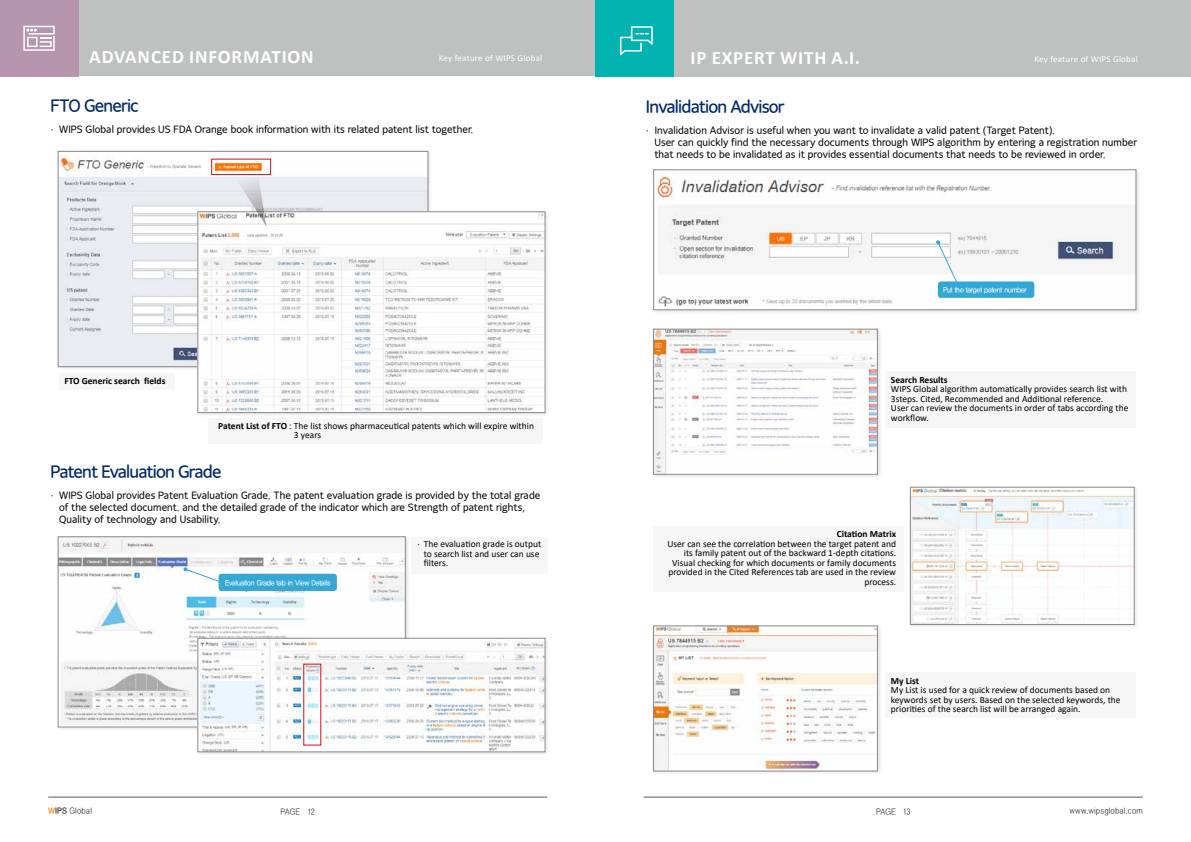
<style>
.page{position:relative;width:1191px;height:842px;background:#fff}
.page>*{position:absolute;margin:0;border:0;box-sizing:border-box;transform-origin:0 0}
.t1{font:700 19px "Calibri";letter-spacing:.045em;color:#fff}
.t2{font:17px "SD Gt Neoc Uni d Md";letter-spacing:-.05em;color:#002a69}
.t3{font:10px/12px "SD Gt Neoc Uni c Rg";color:#000}
.t4{font:9.5px/9.5px "Calibri";color:#000}
.t5{font:700 9.5px "Calibri";color:#000}
.t6{font:9px "Calibri";letter-spacing:.025em;color:#fff}
.t7{font:8px "YDVYGO520";letter-spacing:.01em;color:#1f1e1d}
.t8{font:7.5px "YDVYGO13";letter-spacing:-.025em;color:#fff;scale:.9 1}
.s1{font-size:9px}
.s2{font-family:"YDVYGO540";color:#f08300}
.s3{font-family:"YDVYGO540"}
</style>
<div class="page">
<hr style="left:643px;top:797px;width:499px;height:1px;background:#595757">
<hr style="left:48px;top:797px;width:499px;height:1px;background:#595757">
<div style="left:595px;top:0;width:596px;height:77px;background:#bfc0c0"></div>
<div style="left:652px;top:168px;width:488px;height:146px;background:#9fa0a0;opacity:.3"></div>
<img style="left:655px;top:172px;width:479px;height:136px">
<div style="left:653px;top:170px;width:483px;height:140px;border:1px solid #898989"></div>
<div style="left:652px;top:327px;width:230px;height:152px;background:#9fa0a0;opacity:.3"></div>
<img style="left:655px;top:331px;width:220px;height:141px">
<div style="left:653px;top:329px;width:224px;height:145px;border:1px solid #898989"></div>
<div style="left:908px;top:485px;width:230px;height:144px;background:#9fa0a0;opacity:.3"></div>
<img style="left:912px;top:489px;width:220px;height:134px">
<div style="left:910px;top:487px;width:224px;height:138px;border:1px solid #898989"></div>
<div style="left:652px;top:624px;width:230px;height:152px;background:#9fa0a0;opacity:.3"></div>
<img style="left:655px;top:628px;width:220px;height:141px">
<div style="left:885px;top:371px;width:251px;height:57px;background:#f6f6f6"></div>
<div style="left:885px;top:672px;width:251px;height:46px;background:#f6f6f6"></div>
<div style="left:653px;top:526px;width:250px;height:65px;background:#f6f6f6"></div>
<div style="left:938px;top:281px;width:96px;height:17px;background:#34a7d5;border-radius:3px"></div>
<svg style="left:936px;top:240px;width:25px;height:50px"></svg>
<div style="left:0;top:0;width:604px;height:76px;background:#bfc0c0"></div>
<div style="left:411px;top:537px;width:136px;height:36px;background:#f6f6f6"></div>
<img style="left:60px;top:153px;width:366px;height:212px">
<div style="left:56px;top:535px;width:354px;height:196px;background:#9fa0a0;opacity:.3"></div>
<img style="left:60px;top:539px;width:343px;height:186px">
<div style="left:196px;top:210px;width:353px;height:207px;background:#9fa0a0;opacity:.3"></div>
<img style="left:200px;top:214px;width:343px;height:197px">
<div style="left:198px;top:212px;width:347px;height:201px;border:1px solid #898989"></div>
<div style="left:196px;top:636px;width:353px;height:120px;background:#9fa0a0;opacity:.3"></div>
<img style="left:200px;top:640px;width:343px;height:110px">
<div style="left:198px;top:638px;width:347px;height:114px;border:1px solid #898989"></div>
<svg style="left:183px;top:567px;width:65px;height:26px"></svg>
<div style="left:59px;top:373px;width:115px;height:16px;background:#f6f6f6"></div>
<div style="left:208px;top:418px;width:335px;height:26px;background:#f6f6f6"></div>
<div style="left:211px;top:159px;width:60px;height:16px;border:1px solid #d0121b"></div>
<div style="left:219px;top:574px;width:118px;height:17px;background:#34a7d5;border-radius:3px"></div>
<svg style="left:232px;top:167px;width:34px;height:60px"></svg>
<div style="left:0;top:0;width:78px;height:76px;background:#b695ae"></div>
<svg style="left:23px;top:26px;width:32px;height:25px"></svg>
<div style="left:595px;top:0;width:78px;height:77px;background:#00b3b1"></div>
<svg style="left:620px;top:26px;width:33px;height:29px"></svg>
<h1 class="t1" style="left:89px;top:43px;width:226px">Advanced information</h1>
<p class="t6" style="left:439px;top:52px;width:105px">Key feature of WIPS Global</p>
<h2 class="t2" style="left:50px;top:97px;width:90px">FTO Generic</h2>
<p class="t3" style="left:50px;top:123px;width:424px">· WIPS Global provides US FDA Orange book information with its related patent list together.</p>
<p class="t5" style="left:64px;top:374px;width:103px">FTO Generic search fields</p>
<p class="t5" style="left:218px;top:419px;width:60px">Patent List of FTO</p>
<p class="t4" style="left:294px;top:421px;width:241px;text-indent:-5px">: The list shows pharmaceutical patents which will expire within<br>3 years</p>
<h2 class="t2" style="left:50px;top:463px;width:173px">Patent Evaluation Grade</h2>
<p class="t3" style="left:59px;top:489px;width:482px;text-indent:-9px">· WIPS Global provides Patent Evaluation Grade. The patent evaluation grade is provided by the total grade of the selected document. and the detailed grade of the indicator which are Strength of patent rights,<br>Quality of technology and Usability.</p>
<p class="t4" style="left:424px;top:539px;width:119px;text-indent:-6px"><span class="s1">·</span> The evaluation grade is output to search list and user can use filters.</p>
<p class="t8" style="left:225px;top:577px;width:118px">Evaluation Grade tab in View Details</p>
<h1 class="t1" style="left:690px;top:44px;width:171px">IP Expert with A.I.</h1>
<p class="t6" style="left:1034px;top:53px;width:105px">Key feature of WIPS Global</p>
<h2 class="t2" style="left:646px;top:98px;width:140px">Invalidation Advisor</h2>
<p class="t3" style="left:654px;top:124px;width:484px;text-indent:-8px">· Invalidation Advisor is useful when you want to invalidate a valid patent (Target Patent).<br>User can quickly find the necessary documents through WIPS algorithm by entering a registration number that needs to be invalidated as it provides essential documents that needs to be reviewed in order.</p>
<p class="t8" style="left:943px;top:285px;width:94px">Put the target patent number</p>
<p class="t5" style="left:891px;top:373px;width:58px">Search Results</p>
<p class="t4" style="left:891px;top:384px;width:239px">WIPS Global algorithm automatically provides search list with 3steps. Cited, Recommended and Additional reference.<br>User can review the documents in order of tabs according the workflow.</p>
<p class="t5" style="left:836px;top:527px;width:61px">Citation Matrix</p>
<p class="t4" style="left:667px;top:539px;width:230px;text-align:right">User can see the correlation between the target patent and its family patent out of the backward 1-depth citations.<br>Visual checking for which documents or family documents provided in the Cited References tab are used in the review process.</p>
<p class="t5" style="left:891px;top:674px;width:30px">My List</p>
<p class="t4" style="left:891px;top:685px;width:231px">My List is used for a quick review of documents based on keywords set by users. Based on the selected keywords, the priorities of the search list will be arranged again.</p>
<p class="t7" style="left:48px;top:805px;width:45px"><span class="s2">W</span><span class="s3">IPS</span> Global</p>
<p class="t7" style="left:281px;top:806px;width:36px">Page 12</p>
<p class="t7" style="left:876px;top:806px;width:36px">Page 13</p>
<p class="t7" style="left:1069px;top:805px;width:75px">www.wipsglobal.com</p>
</div>
